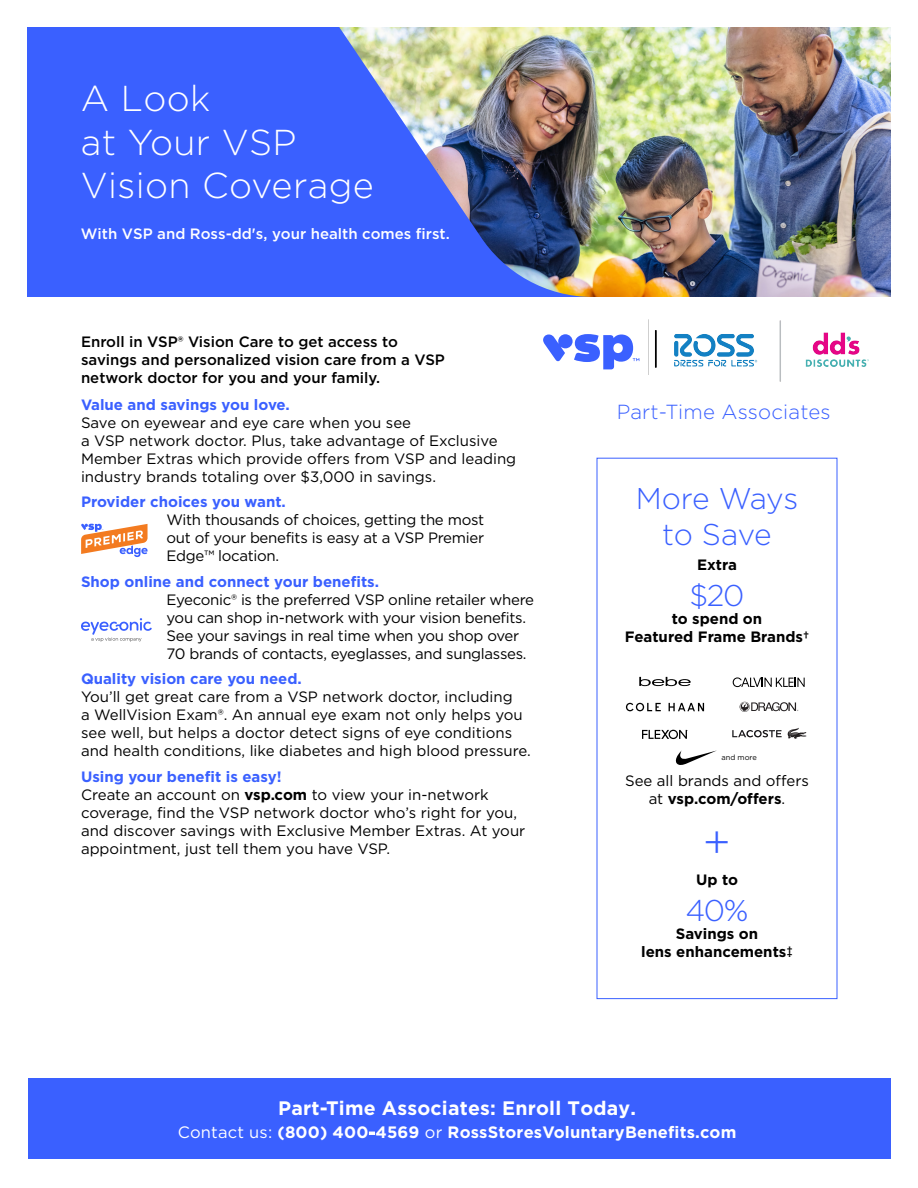
<style>
.page{position:relative;width:918px;height:1188px;background:#fff}
.page>*{position:absolute;margin:0;border:0;box-sizing:border-box;transform-origin:0 0}
.t1{font:300 45px "Gotham";color:#3a60ff}
.t2{font:300 36px/43.5px "Gotham";letter-spacing:.01em;color:#fff}
.t3{font:300 30px/36px "Gotham";letter-spacing:-.02em;color:#3a60ff;text-align:center}
.t4{font:300 20.4px "Gotham";letter-spacing:.01em;color:#3a60ff}
.t5{font:700 19.5px "Gotham";letter-spacing:.01em;color:#fff}
.t6{font:700 16.5px "Gotham";letter-spacing:.01em;color:#fff}
.t7{font:15px/18px "Gotham";color:#000}
.t8{font:15px/18px "Gotham";letter-spacing:-.02em;color:#000}
.t9{font:500 15px/18px "Gotham";color:#000}
.t10{font:700 15px "Gotham";color:#3a60ff}
.t11{font:700 15px/18px "Gotham";color:#000;text-align:center}
.t12{font:500 15px "Gotham";color:#fff}
.t13{font:7.5px "Gotham";color:#000}
.s1{font-weight:700;color:#3a60ff}
.s2{font-weight:700}
.s3{font-weight:400}
</style>
<div class="page">
<div style="left:29px;top:1078px;width:862px;height:82px;background:#3a60ff"></div>
<img style="left:593px;top:27px;width:298px;height:270px">
<img style="left:27px;top:27px;width:566px;height:270px">
<svg style="left:81px;top:618px;width:71px;height:24px"></svg>
<svg style="left:81px;top:524px;width:67px;height:33px"></svg>
<svg style="left:732px;top:730px;width:50px;height:7px"></svg>
<svg style="left:788px;top:728px;width:18px;height:11px"></svg>
<svg style="left:626px;top:703px;width:78px;height:8px"></svg>
<svg style="left:733px;top:677px;width:72px;height:10px"></svg>
<svg style="left:642px;top:730px;width:46px;height:9px"></svg>
<svg style="left:740px;top:702px;width:58px;height:10px"></svg>
<svg style="left:639px;top:677px;width:52px;height:9px"></svg>
<svg style="left:676px;top:750px;width:41px;height:15px"></svg>
<svg style="left:543px;top:334px;width:96px;height:35px"></svg>
<hr style="left:655px;top:330px;width:2px;height:38px;background:#000">
<img style="left:674px;top:320px;width:195px;height:61px">
<h2 class="t2" style="left:81px;top:76px;width:295px">A Look<br>at Your VSP<br>Vision Coverage</h2>
<p class="t12" style="left:81px;top:224px;width:370px">With VSP and Ross-dd's, your health comes first.</p>
<p class="t9" style="left:81px;top:332px;width:365px">Enroll in VSP® Vision Care to get access to savings and personalized vision care from a VSP network doctor for you and your family.</p>
<p class="t10" style="left:81px;top:394px;width:210px">Value and savings you love.</p>
<p class="t7" style="left:81px;top:413px;width:437px">Save on eyewear and eye care when you see<br>a VSP network doctor. Plus, take advantage of Exclusive Member Extras which provide offers from VSP and leading industry brands totaling over $3,000 in savings.</p>
<p class="t10" style="left:81px;top:492px;width:206px">Provider choices you want.</p>
<p class="t7" style="left:166px;top:510px;width:319px;text-align:justify">With thousands of choices, getting the most out of your benefits is easy at a VSP Premier Edge™ location.</p>
<p class="t10" style="left:81px;top:571px;width:300px">Shop online and connect your benefits.</p>
<p class="t8" style="left:166px;top:590px;width:369px">Eyeconic® is the preferred VSP online retailer where you can shop in-network with your vision benefits.<br>See your savings in real time when you shop over 70 brands of contacts, eyeglasses, and sunglasses.</p>
<p class="t10" style="left:81px;top:669px;width:222px">Quality vision care you need.</p>
<p class="t7" style="left:81px;top:687px;width:452px">You’ll get great care from a VSP network doctor, including<br>a WellVision Exam®. An annual eye exam not only helps you see well, but helps a doctor detect signs of eye conditions and health conditions, like diabetes and high blood pressure.</p>
<p class="t7" style="left:81px;top:767px;width:446px"><span class="s1">Using your benefit is easy!<br></span>Create an account on <span class="s2">vsp.com</span> to view your in-network coverage, find the VSP network doctor who’s right for you, and discover savings with Exclusive Member Extras. At your appointment, just tell them you have VSP.</p>
<h3 class="t4" style="left:617px;top:398px;width:215px">Part-Time Associates</h3>
<h3 class="t3" style="left:636px;top:479px;width:164px">More Ways to Save</h3>
<p class="t11" style="left:697px;top:556px;width:41px">Extra</p>
<h3 class="t3" style="left:690px;top:577px;width:56px">$20</h3>
<p class="t11" style="left:625px;top:610px;width:186px">to spend on<br>Featured Frame Brands†</p>
<p class="t13" style="left:721px;top:753px;width:37px">and more</p>
<p class="t7" style="left:625px;top:771px;width:185px;text-align:center">See all brands and offers at <span class="s2">vsp.com/offers</span>.</p>
<h1 class="t1" style="left:703px;top:818px;width:30px">+</h1>
<p class="t11" style="left:696px;top:871px;width:43px">Up to</p>
<h3 class="t3" style="left:686px;top:892px;width:64px">40%</h3>
<p class="t11" style="left:641px;top:925px;width:153px">Savings on<br>lens enhancements‡</p>
<h3 class="t5" style="left:278px;top:1095px;width:359px">Part-Time Associates: Enroll Today.</h3>
<p class="t6" style="left:178px;top:1122px;width:560px"><span class="s3">Contact us:</span> (800) 400-4569 <span class="s3">or</span> RossStoresVoluntaryBenefits.com</p>
</div>
